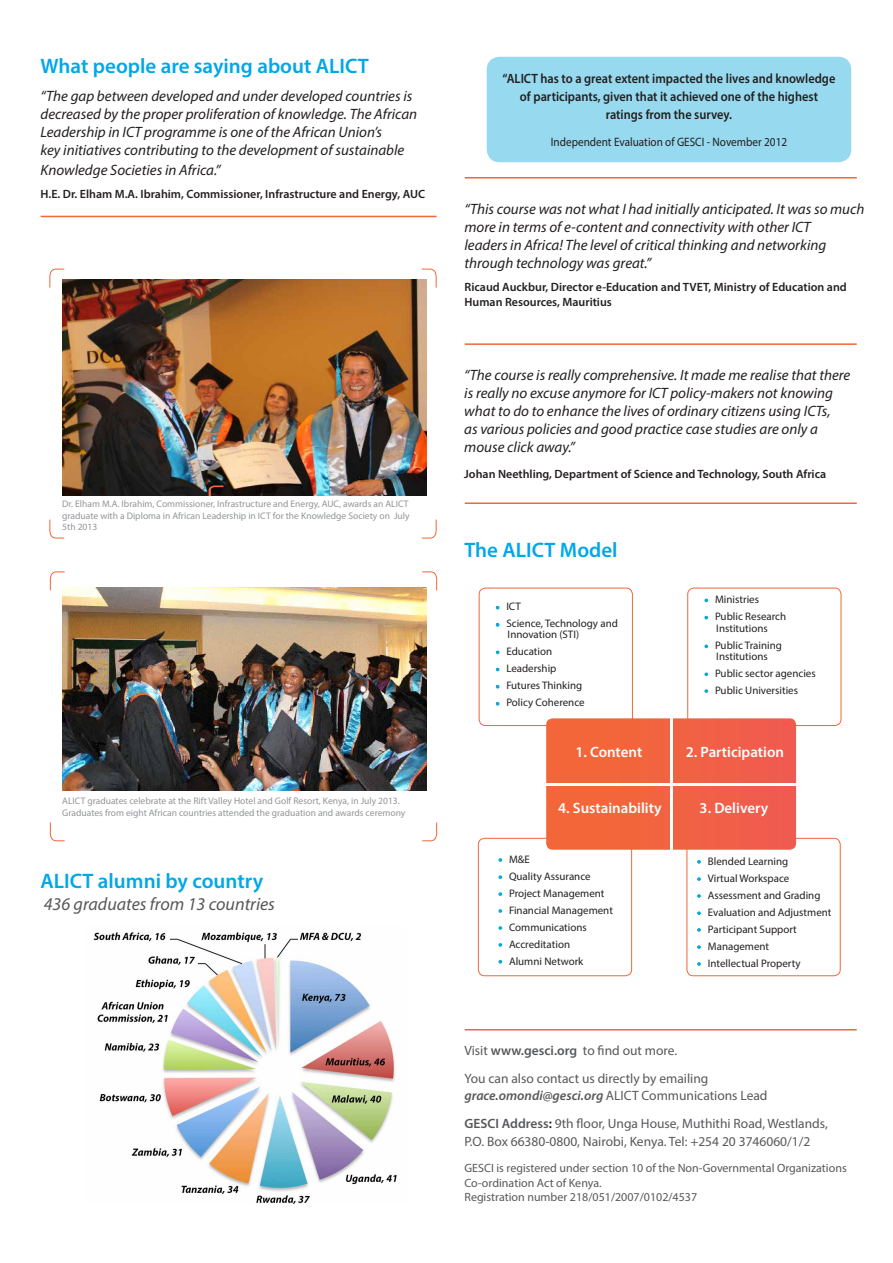
<style>
.page{position:relative;width:893px;height:1263px;background:#fff}
.page>*{position:absolute;margin:0;border:0;box-sizing:border-box;transform-origin:0 0}
.t1{font:600 21px "Myriad Pro";color:#00a7e9}
.t2{font:italic 18px "Myriad Pro";color:#57585a}
.t3{font:italic 15px "Myriad Pro";color:#231f20}
.t4{font:600 15px "Myriad Pro";color:#fff}
.t5{font:condensed 15px "Myriad Pro";color:#fff}
.t6{font:13.5px/28.2px "Myriad Pro";color:#57585a}
.Heading-Boxes{font:600 13.5px/18px "Myriad Pro";color:#231f20;text-align:center;scale:.92 1}
.Heading-Boxes-2{font:12.15px "Myriad Pro";color:#231f20;scale:.92 1}
.t7{font:600 12px/14.4px "Myriad Pro";color:#231f20}
.t8{font:12px/14.4px "Myriad Pro";color:#57585a}
.t9{font:10.95px "Myriad Pro";color:#231f20}
.Body-heading{font:9.6px/11.4px "Myriad Pro";color:#939598;text-align:justify}
.s1{font-weight:600}
.s2{font-weight:600;font-style:italic}
.s3{font-weight:600;color:#231f20}
</style>
<div class="page">
<div style="left:687px;top:588px;width:154px;height:138px;border:1px solid #f26639;border-radius:6px"></div>
<div style="left:479px;top:588px;width:154px;height:138px;border:1px solid #f26639;border-radius:6px"></div>
<div style="left:478px;top:838px;width:154px;height:138px;border:1px solid #f26639;border-radius:6px"></div>
<div style="left:687px;top:838px;width:154px;height:138px;border:1px solid #f26639;border-radius:6px"></div>
<svg style="left:697px;top:860px;width:4px;height:4px"></svg>
<svg style="left:697px;top:877px;width:4px;height:4px"></svg>
<svg style="left:697px;top:894px;width:4px;height:4px"></svg>
<svg style="left:697px;top:911px;width:4px;height:4px"></svg>
<svg style="left:697px;top:928px;width:4px;height:4px"></svg>
<svg style="left:498px;top:858px;width:4px;height:4px"></svg>
<svg style="left:498px;top:875px;width:4px;height:4px"></svg>
<svg style="left:498px;top:892px;width:4px;height:4px"></svg>
<svg style="left:498px;top:909px;width:4px;height:4px"></svg>
<svg style="left:498px;top:926px;width:4px;height:4px"></svg>
<svg style="left:498px;top:943px;width:4px;height:4px"></svg>
<svg style="left:704px;top:599px;width:4px;height:3px"></svg>
<svg style="left:704px;top:616px;width:4px;height:3px"></svg>
<svg style="left:704px;top:644px;width:4px;height:4px"></svg>
<svg style="left:704px;top:672px;width:4px;height:4px"></svg>
<svg style="left:704px;top:689px;width:4px;height:4px"></svg>
<div style="left:487px;top:57px;width:364px;height:105px;background:#97d9ee;border-radius:13px"></div>
<img style="left:62px;top:588px;width:365px;height:203px">
<hr style="left:41px;top:216px;width:396px;height:1px;background:#f26639">
<img style="left:62px;top:279px;width:365px;height:217px">
<svg style="left:209px;top:433px;width:14px;height:10px"></svg>
<svg style="left:209px;top:485px;width:14px;height:11px"></svg>
<hr style="left:465px;top:177px;width:392px;height:2px;background:#f26639">
<hr style="left:465px;top:343px;width:392px;height:2px;background:#f26639">
<hr style="left:465px;top:502px;width:392px;height:2px;background:#f26639">
<svg style="left:49px;top:519px;width:16px;height:20px"></svg>
<svg style="left:49px;top:268px;width:16px;height:20px"></svg>
<svg style="left:421px;top:519px;width:16px;height:20px"></svg>
<svg style="left:421px;top:268px;width:16px;height:20px"></svg>
<svg style="left:49px;top:822px;width:16px;height:19px"></svg>
<svg style="left:49px;top:571px;width:16px;height:20px"></svg>
<svg style="left:422px;top:822px;width:16px;height:19px"></svg>
<svg style="left:421px;top:571px;width:17px;height:20px"></svg>
<svg style="left:496px;top:623px;width:3px;height:4px"></svg>
<svg style="left:496px;top:650px;width:3px;height:4px"></svg>
<svg style="left:496px;top:685px;width:3px;height:4px"></svg>
<svg style="left:496px;top:702px;width:3px;height:4px"></svg>
<svg style="left:697px;top:945px;width:4px;height:4px"></svg>
<svg style="left:697px;top:962px;width:4px;height:4px"></svg>
<hr style="left:465px;top:1029px;width:392px;height:1px;background:#f26639">
<svg style="left:546px;top:718px;width:250px;height:132px;background:#f16545"></svg>
<hr style="left:670px;top:708px;width:2px;height:148px;background:#fff">
<hr style="left:544px;top:783px;width:254px;height:2px;background:#fff">
<img style="left:93px;top:932px;width:304px;height:272px">
<svg style="left:498px;top:960px;width:4px;height:3px"></svg>
<p class="t1" style="left:40px;top:52px;width:330px">What people are saying about ALICT</p>
<p class="t3" style="left:40px;top:87px;width:373px">“The gap between developed and under developed countries is</p>
<p class="t3" style="left:40px;top:105px;width:378px">decreased by the proper proliferation of knowledge. The African</p>
<p class="t3" style="left:40px;top:123px;width:343px">Leadership in ICT programme is one of the African Union’s</p>
<p class="t3" style="left:40px;top:141px;width:365px">key initiatives contributing to the development of sustainable</p>
<p class="t3" style="left:40px;top:161px;width:182px">Knowledge Societies in Africa.”</p>
<p class="t7" style="left:40px;top:187px;width:386px">H.E. Dr. Elham M.A. Ibrahim, Commissioner, Infrastructure and Energy, AUC</p>
<p class="Body-heading" style="left:62px;top:498px;width:349px">Dr. Elham M.A. Ibrahim, Commissioner, Infrastructure and Energy, AUC, awards an ALICT graduate with a Diploma in African Leadership in ICT for the Knowledge Society on July 5th 2013</p>
<p class="Body-heading" style="left:62px;top:795px;width:345px">ALICT graduates celebrate at the Rift Valley Hotel and Golf Resort, Kenya, in July 2013.<br>Graduates from eight African countries attended the graduation and awards ceremony</p>
<p class="t1" style="left:40px;top:868px;width:224px">ALICT alumni by country</p>
<p class="t2" style="left:44px;top:893px;width:233px">436 graduates from 13 countries</p>
<p class="Heading-Boxes" style="left:503px;top:69px;width:363px">“ALICT has to a great extent impacted the lives and knowledge of participants, given that it achieved one of the highest ratings from the survey.</p>
<p class="Heading-Boxes-2" style="left:551px;top:134px;width:258px">Independent Evaluation of GESCI - November 2012</p>
<p class="t3" style="left:464px;top:200px;width:401px">“This course was not what I had initially anticipated. It was so much</p>
<p class="t3" style="left:464px;top:218px;width:348px">more in terms of e-content and connectivity with other ICT</p>
<p class="t3" style="left:464px;top:236px;width:363px">leaders in Africa! The level of critical thinking and networking</p>
<p class="t3" style="left:464px;top:254px;width:188px">through technology was great.”</p>
<p class="t7" style="left:464px;top:280px;width:384px">Ricaud Auckbur, Director e-Education and TVET, Ministry of Education and<br>Human Resources, Mauritius</p>
<p class="t3" style="left:464px;top:365px;width:388px">“The course is really comprehensive. It made me realise that there</p>
<p class="t3" style="left:464px;top:383px;width:370px">is really no excuse anymore for ICT policy-makers not knowing</p>
<p class="t3" style="left:464px;top:401px;width:368px">what to do to enhance the lives of ordinary citizens using ICTs,</p>
<p class="t3" style="left:464px;top:419px;width:355px">as various policies and good practice case studies are only a</p>
<p class="t3" style="left:464px;top:437px;width:112px">mouse click away.”</p>
<p class="t7" style="left:464px;top:466px;width:363px">Johan Neethling, Department of Science and Technology, South Africa</p>
<p class="t1" style="left:464px;top:537px;width:155px">The ALICT Model</p>
<p class="t9" style="left:496px;top:600px;width:27px">• ICT</p>
<p class="t9" style="left:496px;top:617px;width:123px">• Science, Technology and</p>
<p class="t9" style="left:508px;top:628px;width:73px">Innovation (STI)</p>
<p class="t9" style="left:496px;top:645px;width:58px">• Education</p>
<p class="t9" style="left:496px;top:662px;width:62px">• Leadership</p>
<p class="t9" style="left:496px;top:679px;width:88px">• Futures Thinking</p>
<p class="t9" style="left:496px;top:696px;width:90px">• Policy Coherence</p>
<p class="t9" style="left:705px;top:593px;width:56px">• Ministries</p>
<p class="t9" style="left:705px;top:610px;width:83px">• Public Research</p>
<p class="t9" style="left:716px;top:622px;width:53px">Institutions</p>
<p class="t9" style="left:705px;top:639px;width:79px">• Public Training</p>
<p class="t9" style="left:716px;top:649px;width:53px">Institutions</p>
<p class="t9" style="left:705px;top:666px;width:113px">• Public sector agencies</p>
<p class="t9" style="left:705px;top:683px;width:95px">• Public Universities</p>
<p class="t5" style="left:680px;top:735px;width:71px">2. Participation</p>
<p class="t4" style="left:575px;top:742px;width:68px">1. Content</p>
<p class="t4" style="left:686px;top:742px;width:100px">2. Participation</p>
<p class="t4" style="left:558px;top:798px;width:105px">4. Sustainability</p>
<p class="t9" style="left:499px;top:852px;width:33px">• M&amp;E</p>
<p class="t9" style="left:499px;top:869px;width:94px">• Quality Assurance</p>
<p class="t9" style="left:499px;top:886px;width:107px">• Project Management</p>
<p class="t9" style="left:499px;top:903px;width:116px">• Financial Management</p>
<p class="t9" style="left:499px;top:920px;width:90px">• Communications</p>
<p class="t9" style="left:499px;top:937px;width:73px">• Accreditation</p>
<p class="t9" style="left:499px;top:954px;width:86px">• Alumni Network</p>
<p class="t4" style="left:700px;top:798px;width:70px">3. Delivery</p>
<p class="t9" style="left:697px;top:854px;width:92px">• Blended Learning</p>
<p class="t9" style="left:697px;top:871px;width:93px">• Virtual Workspace</p>
<p class="t9" style="left:697px;top:888px;width:124px">• Assessment and Grading</p>
<p class="t9" style="left:697px;top:905px;width:135px">• Evaluation and Adjustment</p>
<p class="t9" style="left:697px;top:922px;width:101px">• Participant Support</p>
<p class="t9" style="left:697px;top:939px;width:73px">• Management</p>
<p class="t9" style="left:697px;top:956px;width:105px">• Intellectual Property</p>
<p class="t6" style="left:464px;top:1036px;width:214px">Visit <span class="s1">www.gesci.org</span> to find out more.</p>
<p class="t6" style="left:464px;top:1064px;width:245px">You can also contact us directly by emailing</p>
<p class="t6" style="left:464px;top:1081px;width:365px"><span class="s2">grace.omondi@gesci.org</span> ALICT Communications Lead<br><span class="s1">GESCI Address</span><span class="s3">:</span> 9th floor, Unga House, Muthithi Road, Westlands,</p>
<p class="t6" style="left:464px;top:1127px;width:347px">P.O. Box 66380-0800, Nairobi, Kenya. Tel: +254 20 3746060/1/2</p>
<p class="t8" style="left:464px;top:1161px;width:384px">GESCI is registered under section 10 of the Non-Governmental Organizations<br>Co-ordination Act of Kenya.</p>
<p class="t8" style="left:464px;top:1189px;width:234px">Registration number 218/051/2007/0102/4537</p>
</div>
